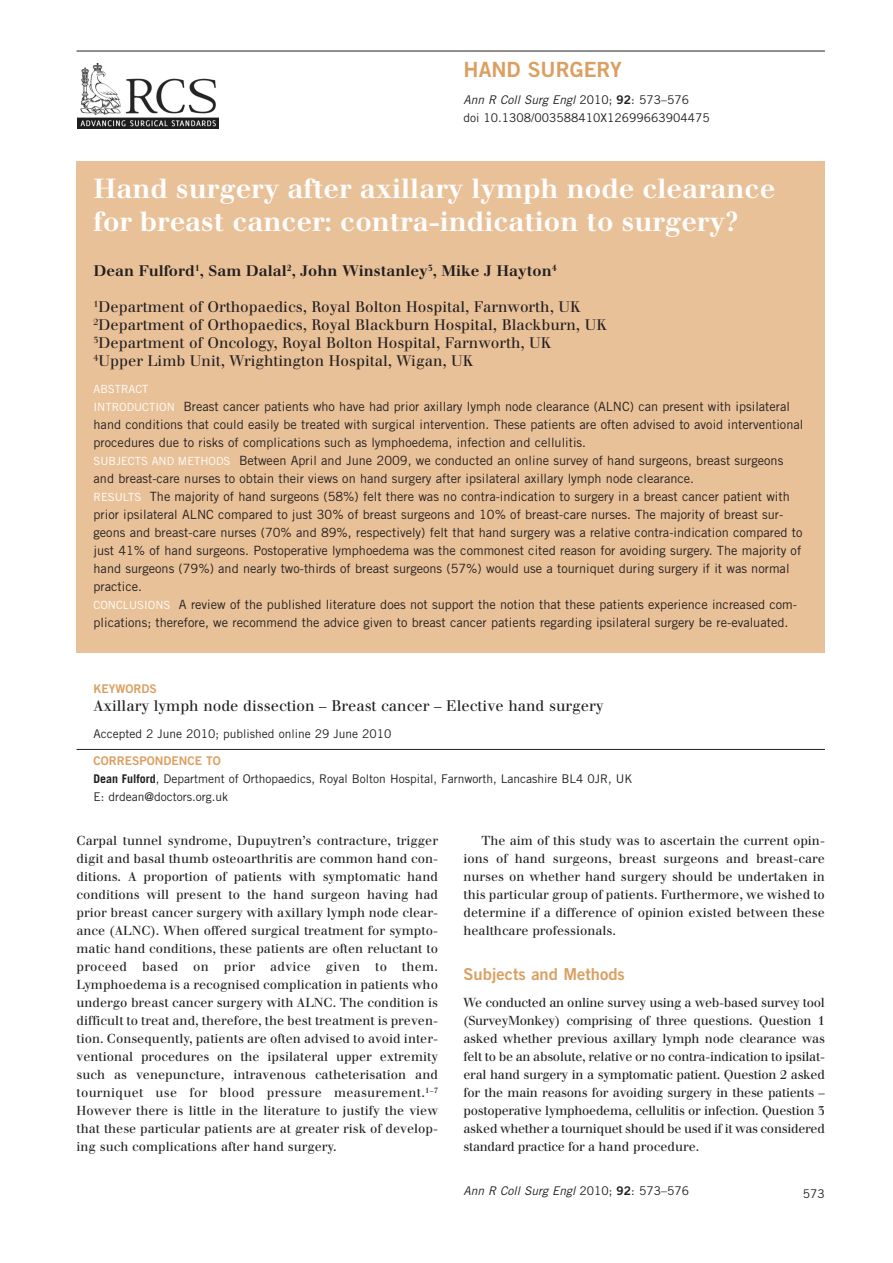
<style>
.page{position:relative;width:893px;height:1263px;background:#fff}
.page>*{position:absolute;margin:0;border:0;box-sizing:border-box;transform-origin:0 0}
.t1{font:700 27px/33px "Walbaum";color:#fff}
.t2{font:21px "Trade Gothic Bold Two";color:#db9f61}
.t3{font:16.5px "Trade Gothic Bold Two";color:#db9f61}
.t4{font:15px/18px "Walbaum";color:#231f20}
.t5{font:700 15px "Walbaum";color:#231f20}
.t6{font:12.75px/18px "Walbaum";color:#231f20;text-align:justify}
.t7{font:12.75px/18px "Trade Gothic";color:#231f20}
.t8{font:12px/18px "Trade Gothic";color:#231f20}
.t9{font:italic 12px "Trade Gothic";color:#231f20}
.t10{font:12px "Trade Gothic Bold Two";color:#db9f61}
.t11{font:11.25px "Trade Gothic";color:#fff}
.s1{font-style:italic}
.s2{font-family:"Trade Gothic Bold Two"}
.s3{font-size:11.25px;color:#fff}
.s4{font-weight:700}
.s5{font-style:normal}
.s6{font-family:"Trade Gothic Bold Two";font-style:normal}
</style>
<div class="page">
<hr style="left:77px;top:51px;width:748px;height:1px;background:#231f20">
<img style="left:78px;top:63px;width:140px;height:65px">
<hr style="left:77px;top:749px;width:748px;height:1px;background:#231f20">
<div style="left:77px;top:162px;width:748px;height:491px;background:#e9c198"></div>
<h2 class="t2" style="left:463px;top:61px;width:160px">HAND SURGERY</h2>
<p class="t8" style="left:463px;top:91px;width:248px"><span class="s1">Ann R Coll Surg Engl</span> 2010; <span class="s2">92</span>: 573–576<br>doi 10.1308/003588410X12699663904475</p>
<h1 class="t1" style="left:94px;top:175px;width:683px">Hand surgery after axillary lymph node clearance for breast cancer: contra-indication to surgery?</h1>
<p class="t5" style="left:94px;top:265px;width:465px">Dean Fulford<sup>1</sup>, Sam Dalal<sup>2</sup>, John Winstanley<sup>3</sup>, Mike J Hayton<sup>4</sup></p>
<p class="t4" style="left:94px;top:299px;width:515px"><sup>1</sup>Department of Orthopaedics, Royal Bolton Hospital, Farnworth, UK <sup>2</sup>Department of Orthopaedics, Royal Blackburn Hospital, Blackburn, UK <sup>3</sup>Department of Oncology, Royal Bolton Hospital, Farnworth, UK<br><sup>4</sup>Upper Limb Unit, Wrightington Hospital, Wigan, UK</p>
<p class="t11" style="left:94px;top:385px;width:57px">ABSTRACT</p>
<p class="t7" style="left:94px;top:399px;width:711px"><span class="s3">INTRODUCTION</span> Breast cancer patients who have had prior axillary lymph node clearance (ALNC) can present with ipsilateral hand conditions that could easily be treated with surgical intervention. These patients are often advised to avoid interventional procedures due to risks of complications such as lymphoedema, infection and cellulitis.<br><span class="s3">SUBJECTS AND METHODS</span> Between April and June 2009, we conducted an online survey of hand surgeons, breast surgeons and breast-care nurses to obtain their views on hand surgery after ipsilateral axillary lymph node clearance.<br><span class="s3">RESULTS</span> The majority of hand surgeons (58%) felt there was no contra-indication to surgery in a breast cancer patient with prior ipsilateral ALNC compared to just 30% of breast surgeons and 10% of breast-care nurses. The majority of breast sur&shy;geons and breast-care nurses (70% and 89%, respectively) felt that hand surgery was a relative contra-indication compared to just 41% of hand surgeons. Postoperative lymphoedema was the commonest cited reason for avoiding surgery. The majority of hand surgeons (79%) and nearly two-thirds of breast surgeons (57%) would use a tourniquet during surgery if it was normal practice.<br><span class="s3">CONCLUSIONS</span> A review of the published literature does not support the notion that these patients experience increased com&shy;plications; therefore, we recommend the advice given to breast cancer patients regarding ipsilateral surgery be re-evaluated.</p>
<p class="t10" style="left:94px;top:685px;width:65px">KEYWORDS</p>
<p class="t4" style="left:94px;top:698px;width:511px">Axillary lymph node dissection – Breast cancer – Elective hand surgery</p>
<p class="t8" style="left:94px;top:726px;width:299px">Accepted 2 June 2010; published online 29 June 2010</p>
<p class="t10" style="left:94px;top:756px;width:129px">CORRESPONDENCE TO</p>
<p class="t8" style="left:94px;top:771px;width:540px"><span class="s4">Dean Fulford</span>, Department of Orthopaedics, Royal Bolton Hospital, Farnworth, Lancashire BL4 0JR, UK<br>E: drdean@doctors.org.uk</p>
<p class="t6" style="left:77px;top:832px;width:363px">Carpal tunnel syndrome, Dupuytren’s contracture, trigger digit and basal thumb osteoarthritis are common hand con&shy;ditions. A proportion of patients with symptomatic hand conditions will present to the hand surgeon having had prior breast cancer surgery with axillary lymph node clear&shy;ance (ALNC). When offered surgical treatment for sympto&shy;matic hand conditions, these patients are often reluctant to proceed based on prior advice given to them.<br>Lymphoedema is a recognised complication in patients who undergo breast cancer surgery with ALNC. The condition is difficult to treat and, therefore, the best treatment is preven&shy;tion. Consequently, patients are often advised to avoid inter&shy;ventional procedures on the ipsilateral upper extremity such as venepuncture, intravenous catheterisation and tourniquet use for blood pressure measurement.<sup>1–7<br></sup>However there is little in the literature to justify the view that these particular patients are at greater risk of develop&shy;ing such complications after hand surgery.</p>
<p class="t6" style="left:463px;top:832px;width:363px;text-indent:18px">The aim of this study was to ascertain the current opin&shy;ions of hand surgeons, breast surgeons and breast-care nurses on whether hand surgery should be undertaken in this particular group of patients. Furthermore, we wished to determine if a difference of opinion existed between these healthcare professionals.</p>
<p class="t3" style="left:463px;top:968px;width:163px">Subjects and Methods</p>
<p class="t6" style="left:463px;top:994px;width:363px">We conducted an online survey using a web-based survey tool (SurveyMonkey) comprising of three questions. Question 1 asked whether previous axillary lymph node clearance was felt to be an absolute, relative or no contra-indication to ipsilat&shy;eral hand surgery in a symptomatic patient. Question 2 asked for the main reasons for avoiding surgery in these patients – postoperative lymphoedema, cellulitis or infection. Question 3 asked whether a tourniquet should be used if it was considered standard practice for a hand procedure.</p>
<p class="t9" style="left:463px;top:1186px;width:227px">Ann R Coll Surg Engl <span class="s5">2010;</span> <span class="s6">92</span><span class="s5">: 573–576</span></p>
<p class="t8" style="left:803px;top:1186px;width:23px">573</p>
</div>
